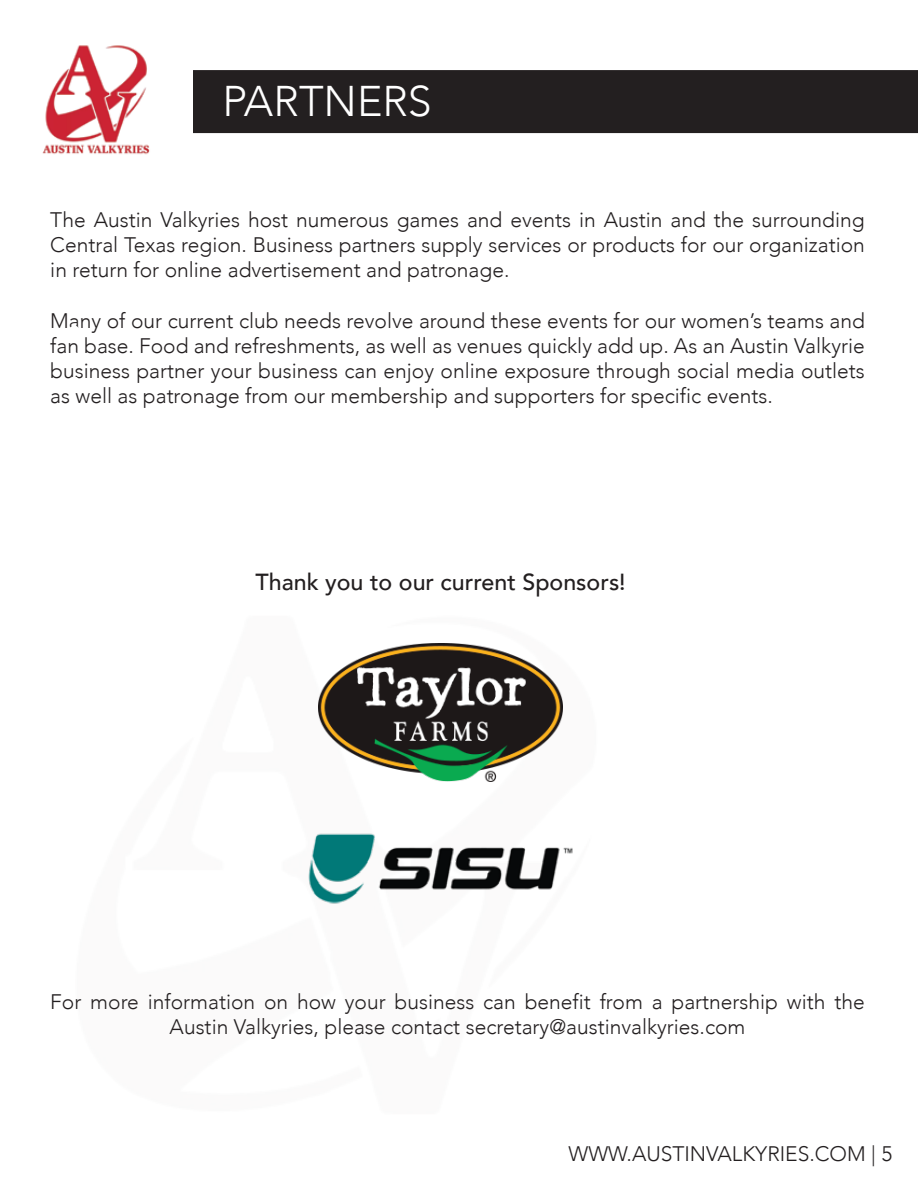
<style>
.page{position:relative;width:918px;height:1188px;background:#fff}
.page>*{position:absolute;margin:0;border:0;box-sizing:border-box;transform-origin:0 0}
.t1{font:300 42.9px "Avenir";color:#fff}
.t2{font:500 23.25px "Avenir";color:#231f20}
.t3{font:300 21px/25.2px "Avenir";color:#231f20;text-align:justify}
</style>
<div class="page">
<div style="left:193px;top:70px;width:725px;height:63px;background:#231f20"></div>
<img style="left:42px;top:45px;width:108px;height:110px">
<img style="left:308px;top:833px;width:265px;height:71px">
<img style="left:319px;top:643px;width:243px;height:138px">
<h1 class="t1" style="left:223px;top:76px;width:211px">PARTNERS</h1>
<p class="t3" style="left:50px;top:207px;width:816px">The Austin Valkyries host numerous games and events in Austin and the surrounding Central Texas region. Business partners supply services or products for our organization in return for online advertisement and patronage.</p>
<p class="t3" style="left:50px;top:308px;width:816px">Many of our current club needs revolve around these events for our women’s teams and fan base. Food and refreshments, as well as venues quickly add up. As an Austin Valkyrie business partner your business can enjoy online exposure through social media outlets as well as patronage from our membership and supporters for specific events.</p>
<p class="t2" style="left:255px;top:562px;width:372px">Thank you to our current Sponsors!</p>
<p class="t3" style="left:50px;top:989px;width:816px;text-align:center">For more information on how your business can benefit from a partnership with the<br>Austin Valkyries, please contact secretary@austinvalkyries.com</p>
<p class="t3" style="left:569px;top:1141px;width:325px">WWW.AUSTINVALKYRIES.COM | 5</p>
</div>
